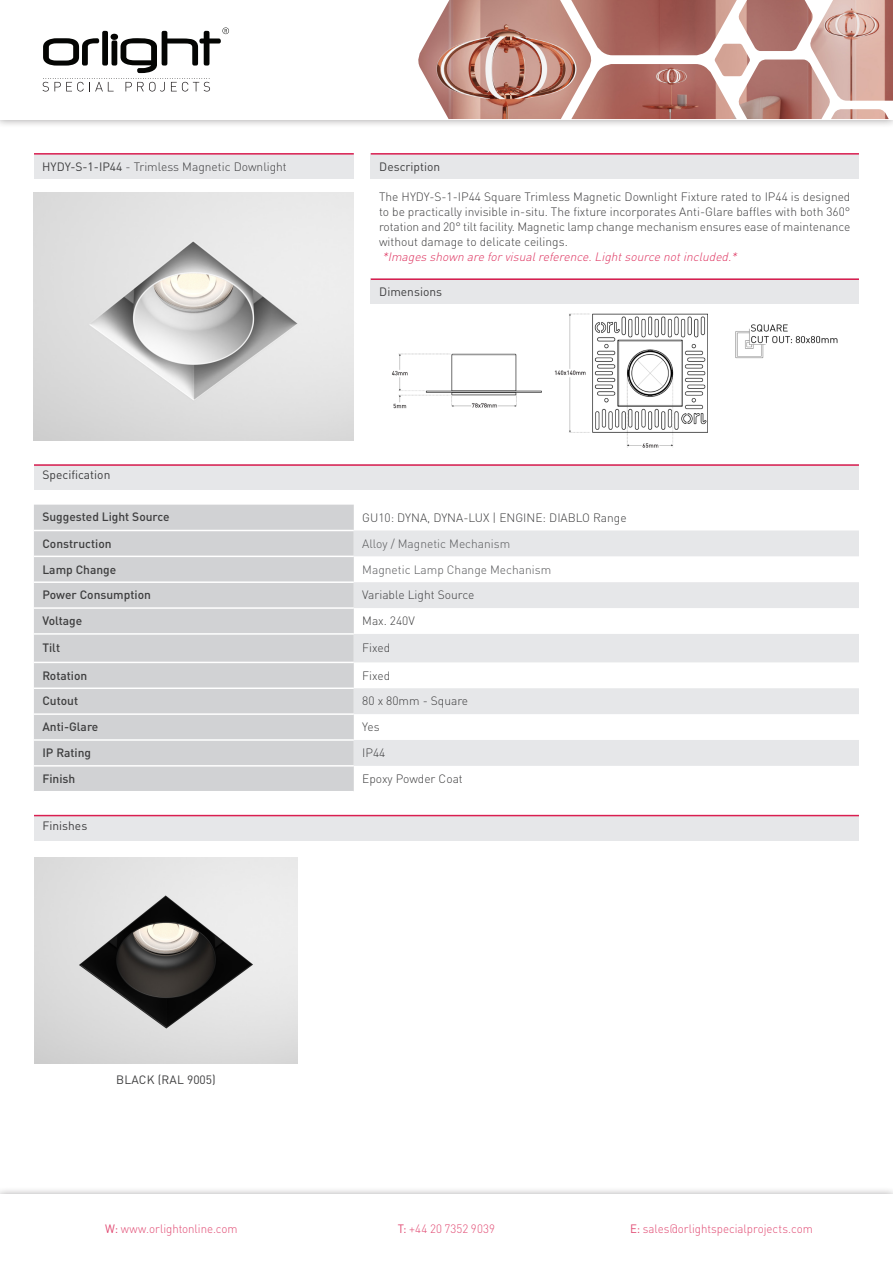
<style>
.page{position:relative;width:893px;height:1263px;background:#fff}
.page>*{position:absolute;margin:0;border:0;box-sizing:border-box;transform-origin:0 0}
.Body_Text{font:300 12px/15px "DIN Pro";color:#3e3e3f;text-align:justify}
.t1{font:500 12px "DIN Pro";color:#3e3e3f}
.Body_Text-2{font:italic 300 12px "DIN Pro";color:#de3561}
.t2{font:300 12px "DIN Pro";letter-spacing:-.005em;color:#e14b73;scale:.96 1}
.t3{font:300 12px "DIN Pro";color:#57585a}
.t4{font:12px "DIN Pro";color:#3e3e3f}
.t5{font:300 12px "DIN Pro";letter-spacing:.015em;color:#e14b73;scale:.96 1}
.t6{font:12px "DIN Pro";letter-spacing:.02em;color:#3e3e3f}
.s1{font-weight:400}
</style>
<div class="page">
<div style="left:371px;top:278px;width:488px;height:26px;background:#e6e7e9"></div>
<hr style="left:371px;top:278px;width:488px;height:2px;background:#da1e50">
<div style="left:34px;top:153px;width:320px;height:26px;background:#e6e7e9"></div>
<div style="left:0;top:0;width:893px;height:129px;background:#231f20;opacity:.5"></div>
<div style="left:0;top:0;width:893px;height:119px;background:#fff"></div>
<svg style="left:43px;top:27px;width:186px;height:64px"></svg>
<img style="left:714px;top:44px;width:36px;height:20px">
<img style="left:831px;top:109px;width:58px;height:10px">
<img style="left:593px;top:64px;width:144px;height:55px">
<img style="left:737px;top:60px;width:93px;height:59px">
<img style="left:593px;top:0;width:144px;height:55px">
<img style="left:738px;top:0;width:71px;height:51px">
<img style="left:809px;top:0;width:84px;height:101px">
<img style="left:418px;top:0;width:175px;height:119px">
<hr style="left:34px;top:153px;width:320px;height:2px;background:#da1e50">
<div style="left:371px;top:153px;width:488px;height:26px;background:#e6e7e9"></div>
<hr style="left:371px;top:153px;width:488px;height:2px;background:#da1e50">
<div style="left:34px;top:464px;width:825px;height:26px;background:#e6e7e9"></div>
<hr style="left:34px;top:464px;width:825px;height:2px;background:#da1e50">
<div style="left:34px;top:815px;width:825px;height:25px;background:#e6e7e9"></div>
<hr style="left:34px;top:815px;width:825px;height:1px;background:#da1e50">
<div style="left:0;top:1186px;width:893px;height:77px;background:#231f20;opacity:.5"></div>
<div style="left:0;top:1195px;width:893px;height:68px;background:#fff"></div>
<img style="left:34px;top:192px;width:320px;height:249px">
<img style="left:34px;top:857px;width:264px;height:206px">
<img style="left:392px;top:313px;width:315px;height:135px">
<img style="left:735px;top:324px;width:103px;height:35px">
<div style="left:34px;top:505px;width:320px;height:286px;background:#d1d2d4"></div>
<svg style="left:354px;top:530px;width:505px;height:236px;fill:#e6e7e9"></svg>
<hr style="left:34px;top:530px;width:320px;height:1px;background:#fff">
<hr style="left:34px;top:556px;width:320px;height:1px;background:#fff">
<hr style="left:34px;top:581px;width:320px;height:2px;background:#fff">
<hr style="left:34px;top:607px;width:320px;height:2px;background:#fff">
<hr style="left:34px;top:633px;width:320px;height:2px;background:#fff">
<hr style="left:34px;top:662px;width:320px;height:1px;background:#fff">
<hr style="left:34px;top:687px;width:320px;height:2px;background:#fff">
<hr style="left:34px;top:713px;width:320px;height:2px;background:#fff">
<hr style="left:34px;top:739px;width:320px;height:2px;background:#fff">
<hr style="left:34px;top:765px;width:320px;height:1px;background:#fff">
<p class="Body_Text" style="left:42px;top:158px;width:246px"><span class="s1">HYDY-S-1-IP44</span> - Trimless Magnetic Downlight</p>
<p class="t4" style="left:43px;top:465px;width:69px">Specification</p>
<p class="t4" style="left:379px;top:157px;width:62px">Description</p>
<p class="Body_Text" style="left:379px;top:188px;width:473px">The HYDY-S-1-IP44 Square Trimless Magnetic Downlight Fixture rated to IP44 is designed to be practically invisible in-situ. The fixture incorporates Anti-Glare baffles with both 360° rotation and 20° tilt facility. Magnetic lamp change mechanism ensures ease of maintenance without damage to delicate ceilings.</p>
<p class="Body_Text-2" style="left:382px;top:247px;width:360px">*Imagesshown areforvisualreference.Lightsourcenotincluded.*</p>
<p class="t4" style="left:379px;top:282px;width:64px">Dimensions</p>
<p class="t1" style="left:42px;top:507px;width:129px">Suggested Light Source</p>
<p class="Body_Text" style="left:362px;top:509px;width:266px">GU10: DYNA, DYNA-LUX | ENGINE: DIABLO Range</p>
<p class="t1" style="left:42px;top:534px;width:71px">Construction</p>
<p class="t3" style="left:362px;top:534px;width:150px">Alloy / Magnetic Mechanism</p>
<p class="t1" style="left:42px;top:559px;width:75px">Lamp Change</p>
<p class="t3" style="left:362px;top:560px;width:190px">Magnetic Lamp Change Mechanism</p>
<p class="t1" style="left:42px;top:585px;width:110px">Power Consumption</p>
<p class="Body_Text" style="left:362px;top:586px;width:114px">Variable Light Source</p>
<p class="t1" style="left:42px;top:611px;width:41px">Voltage</p>
<p class="Body_Text" style="left:362px;top:612px;width:54px">Max. 240V</p>
<p class="t1" style="left:42px;top:638px;width:19px">Tilt</p>
<p class="Body_Text" style="left:362px;top:639px;width:29px">Fixed</p>
<p class="t1" style="left:42px;top:665px;width:46px">Rotation</p>
<p class="Body_Text" style="left:362px;top:667px;width:29px">Fixed</p>
<p class="t1" style="left:42px;top:691px;width:37px">Cutout</p>
<p class="Body_Text" style="left:362px;top:693px;width:107px">80 x 80mm - Square</p>
<p class="t1" style="left:42px;top:717px;width:57px">Anti-Glare</p>
<p class="Body_Text" style="left:362px;top:718px;width:19px">Yes</p>
<p class="t1" style="left:42px;top:743px;width:50px">IP Rating</p>
<p class="Body_Text" style="left:362px;top:744px;width:25px">IP44</p>
<p class="t1" style="left:42px;top:769px;width:34px">Finish</p>
<p class="Body_Text" style="left:362px;top:770px;width:102px">Epoxy Powder Coat</p>
<p class="t4" style="left:43px;top:816px;width:46px">Finishes</p>
<p class="t6" style="left:116px;top:1070px;width:101px">BLACK (RAL 9005)</p>
<p class="t2" style="left:105px;top:1219px;width:139px"><span class="s1">W:</span> www.orlightonline.com</p>
<p class="t5" style="left:398px;top:1219px;width:103px"><span class="s1">T:</span> +44 20 7352 9039</p>
<p class="t2" style="left:630px;top:1219px;width:192px"><span class="s1">E:</span> sales@orlightspecialprojects.com</p>
</div>
